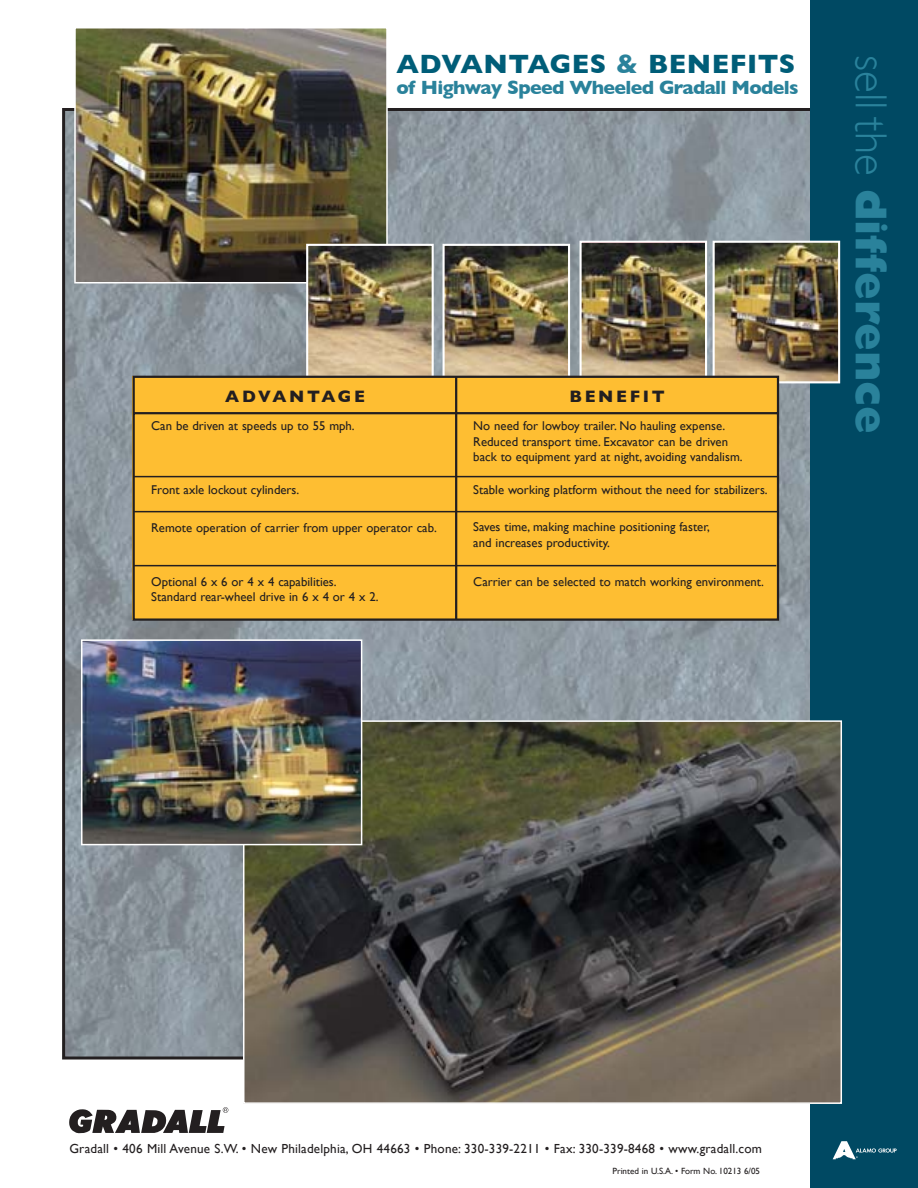
<style>
.page{position:relative;width:918px;height:1188px;background:#fff}
.page>*{position:absolute;margin:0;border:0;box-sizing:border-box;transform-origin:0 0}
.t1{font:800 45px "Gill Sans";color:#2a829b}
.t2{font:700 27px "Gill Sans";letter-spacing:.02em;color:#005d78}
.t3{font:700 19.5px "Gill Sans";letter-spacing:-.035em;color:#2a829b}
.t4{font:700 16.8px "Gill Sans";letter-spacing:.16em;color:#231f20}
.t5{font:13.2px "Gill Sans";letter-spacing:.015em;color:#231f20}
.t6{font:12.75px/15.3px "Gill Sans";color:#231f20}
.t7{font:9px "Gill Sans";color:#231f20}
.s1{color:#2a829b}
.s2{font-weight:300}
</style>
<div class="page">
<img style="left:66px;top:112px;width:744px;height:944px">
<div style="left:810px;top:0;width:108px;height:1187px;background:#004963"></div>
<img style="left:77px;top:30px;width:308px;height:251px">
<div style="left:74px;top:27px;width:314px;height:257px;border:2px solid #fff"></div>
<img style="left:309px;top:247px;width:122px;height:128px">
<div style="left:306px;top:244px;width:128px;height:143px;border:2px solid #fff"></div>
<img style="left:446px;top:247px;width:121px;height:128px">
<div style="left:443px;top:244px;width:127px;height:143px;border:2px solid #fff"></div>
<img style="left:583px;top:244px;width:121px;height:131px">
<div style="left:580px;top:241px;width:127px;height:142px;border:2px solid #fff"></div>
<img style="left:716px;top:244px;width:121px;height:136px">
<div style="left:713px;top:241px;width:127px;height:142px;border:2px solid #fff"></div>
<svg style="left:131px;top:375px;width:649px;height:247px"></svg>
<hr style="left:134px;top:476px;width:643px;height:1px;background:#231f20">
<hr style="left:134px;top:511px;width:643px;height:1px;background:#231f20">
<hr style="left:134px;top:565px;width:642px;height:1px;background:#231f20">
<hr style="left:455px;top:377px;width:2px;height:243px;background:#231f20">
<img style="left:246px;top:723px;width:593px;height:378px">
<div style="left:243px;top:720px;width:599px;height:384px;border:2px solid #fff"></div>
<img style="left:84px;top:642px;width:275px;height:200px">
<div style="left:81px;top:639px;width:281px;height:206px;border:2px solid #fff"></div>
<svg style="left:69px;top:1107px;width:159px;height:26px"></svg>
<svg style="left:833px;top:1141px;width:64px;height:18px"></svg>
<h2 class="t2" style="left:396px;top:49px;width:401px">ADVANTAGES <span class="s1">&amp;</span> BENEFITS</h2>
<h3 class="t3" style="left:396px;top:76px;width:404px">of Highway Speed Wheeled Gradall Models</h3>
<h3 class="t4" style="left:225px;top:387px;width:141px">ADVANTAGE</h3>
<p class="t6" style="left:151px;top:418px;width:205px">Can be driven at speeds up to 55 mph.</p>
<p class="t6" style="left:151px;top:482px;width:150px">Front axle lockout cylinders.</p>
<p class="t6" style="left:151px;top:519px;width:287px">Remote operation of carrier from upper operator cab.</p>
<p class="t6" style="left:151px;top:573px;width:229px">Optional 6 x 6 or 4 x 4 capabilities.<br>Standard rear-wheel drive in 6 x 4 or 4 x 2.</p>
<h3 class="t4" style="left:569px;top:387px;width:97px">BENEFIT</h3>
<p class="t6" style="left:473px;top:418px;width:271px">No need for lowboy trailer. No hauling expense.<br>Reduced transport time. Excavator can be driven back to equipment yard at night, avoiding vandalism.</p>
<p class="t6" style="left:473px;top:482px;width:296px">Stable working platform without the need for stabilizers.</p>
<p class="t6" style="left:473px;top:519px;width:238px">Saves time, making machine positioning faster, and increases productivity.</p>
<p class="t6" style="left:473px;top:573px;width:292px">Carrier can be selected to match working environment.</p>
<h1 class="t1" style="left:887px;top:55px;width:380px;rotate:90deg"><span class="s2">sell the</span> difference</h1>
<p class="t5" style="left:69px;top:1141px;width:694px">Gradall • 406 Mill Avenue S.W. • New Philadelphia, OH 44663 • Phone: 330-339-2211 • Fax: 330-339-8468 • www.gradall.com</p>
<p class="t7" style="left:613px;top:1166px;width:149px">Printed in U.S.A. • Form No. 10213 6/05</p>
</div>
